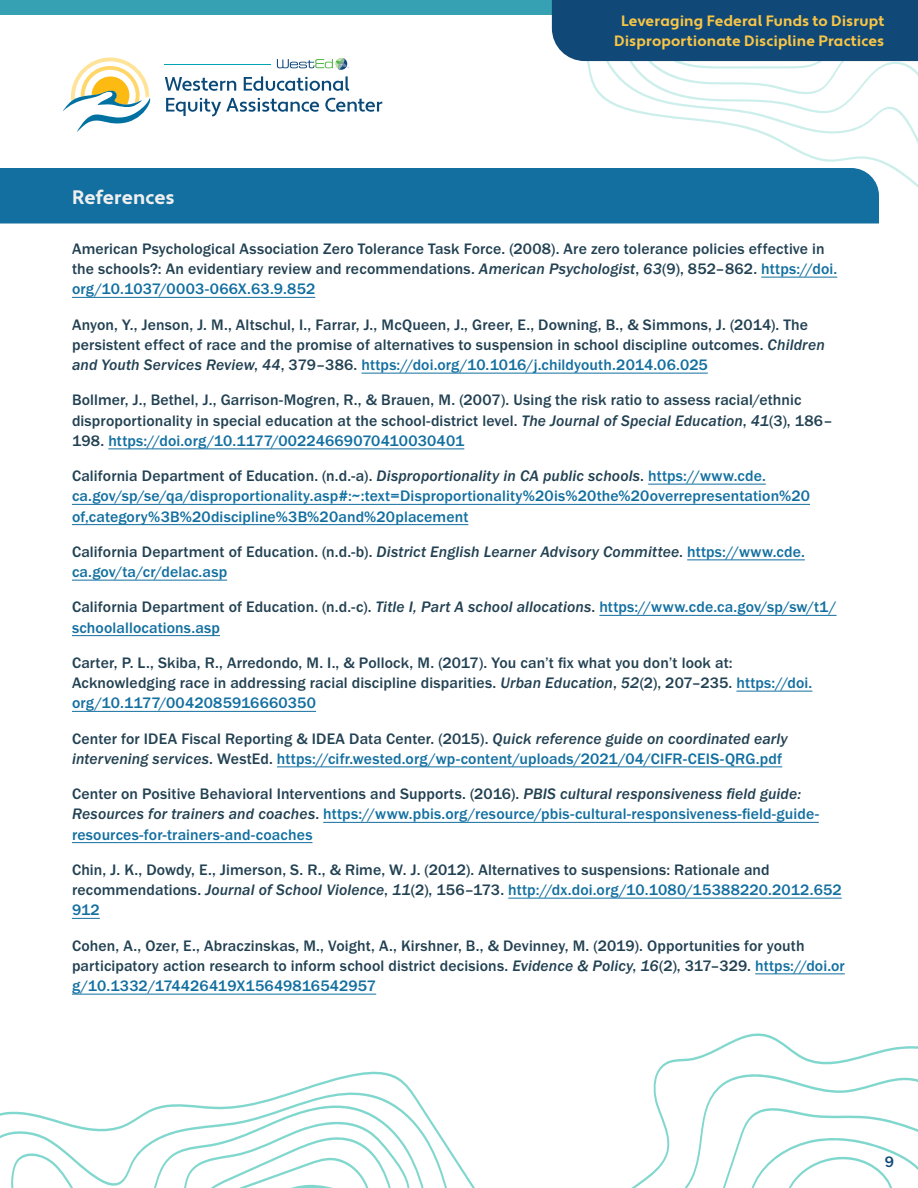
<style>
.page{position:relative;width:918px;height:1188px;background:#fff}
.page>*{position:absolute;margin:0;border:0;box-sizing:border-box;transform-origin:0 0}
.t1{font:700 19.5px "Apertura";letter-spacing:.005em;color:#f0f0f0}
.t2{font:500 15.75px/20.2px "Franklin Gothic URW";letter-spacing:.01em;color:#224152}
.t3{font:500 15.75px/20.2px "Franklin Gothic URW";letter-spacing:.01em;color:#126fa0}
.t4{font:500 15.75px "Franklin Gothic URW";color:#104877}
.t5{font:700 15px/19.5px "Apertura";letter-spacing:.01em;color:#f8c546;text-align:center}
.s1{font-family:"Franklin Gothic URW Med Ita";font-weight:400}
.s2{color:#126fa0}
.s3{color:#224152}
.s4{font-family:"Franklin Gothic URW Med Ita";font-weight:400;color:#224152}
</style>
<div class="page">
<svg style="left:614px;top:97px;width:304px;height:76px"></svg>
<div style="left:0;top:0;width:918px;height:15px;background:#36a1b2"></div>
<svg style="left:552px;top:0;width:366px;height:97px"></svg>
<svg style="left:657px;top:1033px;width:261px;height:38px"></svg>
<svg style="left:0;top:1071px;width:918px;height:117px"></svg>
<svg style="left:563px;top:1105px;width:355px;height:83px"></svg>
<svg style="left:10px;top:1103px;width:455px;height:85px"></svg>
<svg style="left:277px;top:58px;width:72px;height:12px"></svg>
<svg style="left:165px;top:77px;width:71px;height:14px"></svg>
<svg style="left:244px;top:76px;width:105px;height:15px"></svg>
<svg style="left:166px;top:98px;width:153px;height:18px"></svg>
<svg style="left:325px;top:98px;width:57px;height:14px"></svg>
<svg style="left:63px;top:58px;width:88px;height:74px"></svg>
<hr style="left:165px;top:64px;width:106px;height:1px;background:#00a4b3">
<div style="left:0;top:168px;width:879px;height:56px;background:#126fa0"></div>
<hr style="left:761px;top:277px;width:76px;height:1px;background:#126fa0">
<hr style="left:72px;top:297px;width:243px;height:1px;background:#126fa0">
<hr style="left:362px;top:373px;width:346px;height:1px;background:#126fa0">
<hr style="left:108px;top:449px;width:356px;height:1px;background:#126fa0">
<hr style="left:648px;top:484px;width:118px;height:1px;background:#126fa0">
<hr style="left:72px;top:504px;width:738px;height:1px;background:#126fa0">
<hr style="left:72px;top:524px;width:396px;height:1px;background:#126fa0">
<hr style="left:687px;top:560px;width:118px;height:1px;background:#126fa0">
<hr style="left:72px;top:580px;width:155px;height:1px;background:#126fa0">
<hr style="left:599px;top:615px;width:238px;height:1px;background:#126fa0">
<hr style="left:72px;top:635px;width:148px;height:1px;background:#126fa0">
<hr style="left:736px;top:691px;width:76px;height:1px;background:#126fa0">
<hr style="left:72px;top:711px;width:244px;height:1px;background:#126fa0">
<hr style="left:277px;top:767px;width:505px;height:1px;background:#126fa0">
<hr style="left:323px;top:822px;width:496px;height:1px;background:#126fa0">
<hr style="left:72px;top:842px;width:240px;height:1px;background:#126fa0">
<hr style="left:508px;top:898px;width:334px;height:1px;background:#126fa0">
<svg style="left:72px;top:918px;width:28px;height:1px"></svg>
<hr style="left:755px;top:974px;width:90px;height:1px;background:#126fa0">
<hr style="left:72px;top:994px;width:304px;height:1px;background:#126fa0">
<p class="t5" style="left:614px;top:12px;width:272px">Leveraging Federal Funds to Disrupt<br>Disproportionate Discipline Practices</p>
<h2 class="t1" style="left:72px;top:185px;width:104px">References</h2>
<p class="t2" style="left:72px;top:238px;width:767px">American Psychological Association Zero Tolerance Task Force. (2008). Are zero tolerance policies effective in the schools?: An evidentiary review and recommendations. <span class="s1">American Psychologist</span>, <span class="s1">63</span>(9), 852–862. <span class="s2">https://doi. org/10.1037/0003-066X.63.9.852</span></p>
<p class="t2" style="left:72px;top:314px;width:754px">Anyon, Y., Jenson, J. M., Altschul, I., Farrar, J., McQueen, J., Greer, E., Downing, B., &amp; Simmons, J. (2014). The persistent effect of race and the promise of alternatives to suspension in school discipline outcomes. <span class="s1">Children and Youth Services Review</span>, <span class="s1">44</span>, 379–386. <span class="s2">https://doi.org/10.1016/j.childyouth.2014.06.025</span></p>
<p class="t2" style="left:72px;top:390px;width:762px">Bollmer, J., Bethel, J., Garrison-Mogren, R., &amp; Brauen, M. (2007). Using the risk ratio to assess racial/ethnic disproportionality in special education at the school-district level. <span class="s1">The Journal of Special Education</span>, <span class="s1">41</span>(3), 186–<br>198. <span class="s2">https://doi.org/10.1177/00224669070410030401</span></p>
<p class="t3" style="left:72px;top:465px;width:740px"><span class="s3">California Department of Education. (n.d.-a).</span> <span class="s4">Disproportionality in CA public schools</span><span class="s3">.</span> https://www.cde. ca.gov/sp/se/qa/disproportionality.asp#:~:text=Disproportionality%20is%20the%20overrepresentation%20 of,category%3B%20discipline%3B%20and%20placement</p>
<p class="t2" style="left:72px;top:541px;width:734px">California Department of Education. (n.d.-b). <span class="s1">District English Learner Advisory Committee</span>. <span class="s2">https://www.cde. ca.gov/ta/cr/delac.asp</span></p>
<p class="t3" style="left:72px;top:597px;width:766px"><span class="s3">California Department of Education. (n.d.-c).</span> <span class="s4">Title I, Part A school allocations</span><span class="s3">.</span> https://www.cde.ca.gov/sp/sw/t1/ schoolallocations.asp</p>
<p class="t2" style="left:72px;top:652px;width:742px">Carter, P. L., Skiba, R., Arredondo, M. I., &amp; Pollock, M. (2017). You can’t fix what you don’t look at:<br>Acknowledging race in addressing racial discipline disparities. <span class="s1">Urban Education</span>, <span class="s1">52</span>(2), 207–235. <span class="s2">https://doi. org/10.1177/0042085916660350</span></p>
<p class="t3" style="left:72px;top:728px;width:717px"><span class="s3">Center for IDEA Fiscal Reporting &amp; IDEA Data Center. (2015).</span> <span class="s4">Quick reference guide on coordinated early intervening services</span><span class="s3">. WestEd.</span> https://cifr.wested.org/wp-content/uploads/2021/04/CIFR-CEIS-QRG.pdf</p>
<p class="t3" style="left:72px;top:783px;width:748px"><span class="s3">Center on Positive Behavioral Interventions and Supports. (2016).</span> <span class="s4">PBIS cultural responsiveness field guide:<br>Resources for trainers and coaches</span><span class="s3">.</span> https://www.pbis.org/resource/pbis-cultural-responsiveness-field-guide&shy;resources-for-trainers-and-coaches</p>
<p class="t2" style="left:72px;top:859px;width:771px">Chin, J. K., Dowdy, E., Jimerson, S. R., &amp; Rime, W. J. (2012). Alternatives to suspensions: Rationale and recommendations. <span class="s1">Journal of School Violence</span>, <span class="s1">11</span>(2), 156–173. <span class="s2">http://dx.doi.org/10.1080/15388220.2012.652<br>912</span></p>
<p class="t2" style="left:72px;top:935px;width:774px">Cohen, A., Ozer, E., Abraczinskas, M., Voight, A., Kirshner, B., &amp; Devinney, M. (2019). Opportunities for youth participatory action research to inform school district decisions. <span class="s1">Evidence &amp; Policy</span>, <span class="s1">16</span>(2), 317–329. <span class="s2">https://doi.or g/10.1332/174426419X15649816542957</span></p>
<p class="t4" style="left:885px;top:1152px;width:11px">9</p>
</div>
